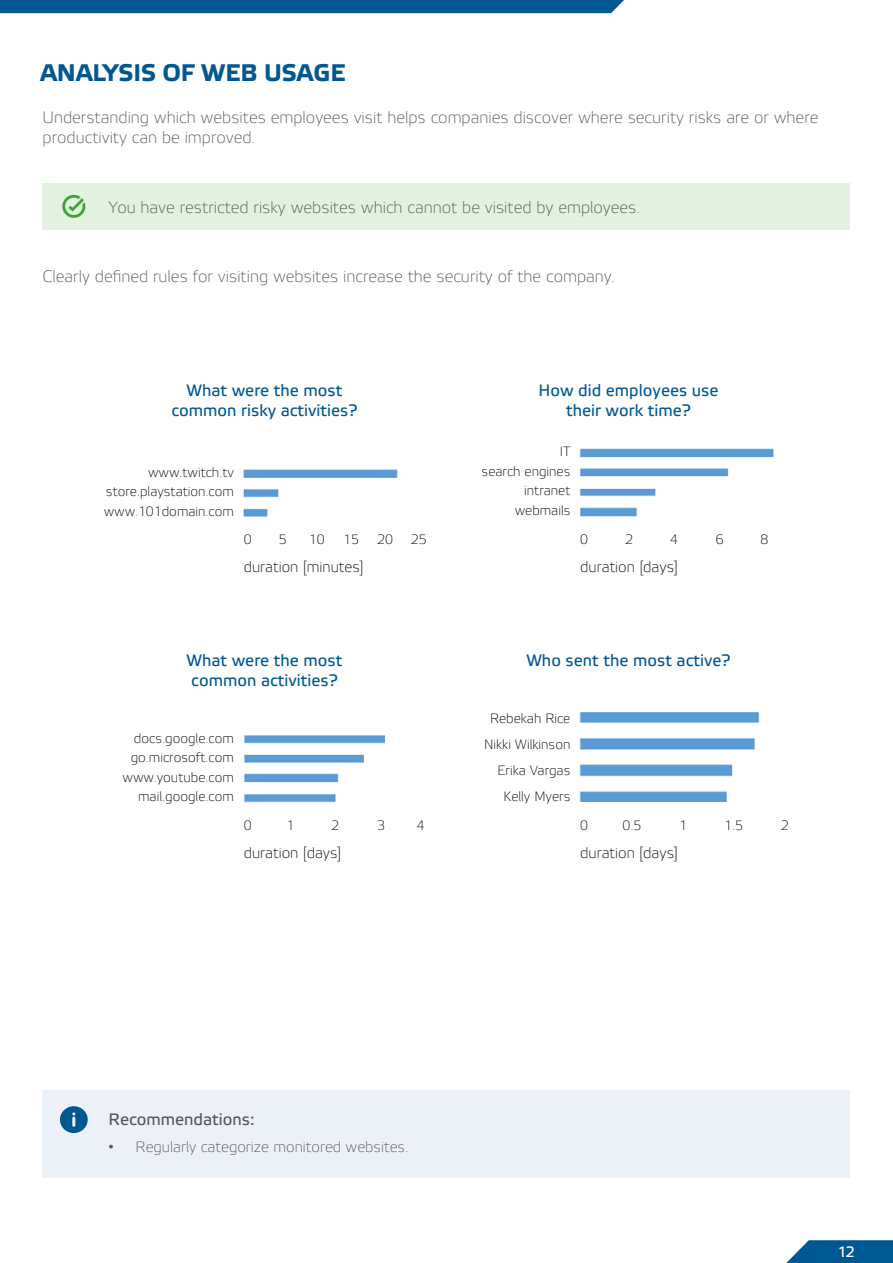
<style>
.page{position:relative;width:893px;height:1263px;background:#fff}
.page>*{position:absolute;margin:0;border:0;box-sizing:border-box;transform-origin:0 0}
.t1{font:700 24px "Etelka Text";color:#005892}
.t2{font:100 16.5px/19.8px "Etelka";color:#575756}
.t3{font:16.5px/19.8px "Etelka Text";color:#005892;text-align:center}
.t4{font:16.5px "Etelka Text";color:#575756}
.t5{font:100 15px "Etelka";color:#000}
.t6{font:100 15px "Etelka";color:#575756}
.t7{font:15px "Etelka Text";color:#fff}
.t8{font:100 13.5px/19.5px "Etelka";color:#000;text-align:right}
.s1{font-family:"Arial";font-weight:400}
</style>
<div class="page">
<svg style="left:786px;top:1240px;width:107px;height:23px;background:#1d6b9e"></svg>
<div style="left:0;top:0;width:624px;height:13px;background:#005892"></div>
<img style="left:579px;top:712px;width:181px;height:90px">
<div style="left:43px;top:1091px;width:807px;height:87px;background:#ebf1f6"></div>
<svg style="left:60px;top:1106px;width:28px;height:27px"></svg>
<div style="left:43px;top:183px;width:807px;height:47px;background:#e2f1e0"></div>
<svg style="left:62px;top:195px;width:23px;height:23px"></svg>
<img style="left:243px;top:469px;width:155px;height:48px">
<img style="left:244px;top:735px;width:142px;height:68px">
<img style="left:579px;top:448px;width:195px;height:69px">
<h1 class="t1" style="left:40px;top:58px;width:307px">ANALYSIS OF WEB USAGE</h1>
<p class="t2" style="left:43px;top:109px;width:777px">Understanding which websites employees visit helps companies discover where security risks are or where productivity can be improved.</p>
<p class="t2" style="left:109px;top:198px;width:533px">You have restricted risky websites which cannot be visited by employees.</p>
<p class="t2" style="left:43px;top:267px;width:574px">Clearly defined rules for visiting websites increase the security of the company.</p>
<p class="t3" style="left:171px;top:380px;width:187px">What were the most common risky activities?</p>
<p class="t3" style="left:538px;top:380px;width:182px">How did employees use their work time?</p>
<p class="t8" style="left:104px;top:463px;width:132px;text-align:justify;text-indent:44px">www.twitch.tv store.playstation.com www.101domain.com</p>
<p class="t8" style="left:482px;top:443px;width:90px">IT<br>search engines intranet webmails</p>
<p class="t8" style="left:244px;top:530px;width:9px">0</p>
<p class="t8" style="left:279px;top:530px;width:9px">5</p>
<p class="t8" style="left:309px;top:530px;width:17px">10</p>
<p class="t8" style="left:343px;top:530px;width:17px">15</p>
<p class="t8" style="left:377px;top:530px;width:17px">20</p>
<p class="t8" style="left:411px;top:530px;width:17px">25</p>
<p class="t5" style="left:244px;top:559px;width:122px">duration [minutes]</p>
<p class="t5" style="left:580px;top:559px;width:99px">duration [days]</p>
<p class="t8" style="left:580px;top:530px;width:9px">0</p>
<p class="t8" style="left:625px;top:530px;width:9px">2</p>
<p class="t8" style="left:670px;top:530px;width:9px">4</p>
<p class="t8" style="left:716px;top:530px;width:9px">6</p>
<p class="t8" style="left:761px;top:530px;width:9px">8</p>
<p class="t3" style="left:187px;top:650px;width:157px;text-align:left">What were the most common activities?</p>
<p class="t3" style="left:526px;top:650px;width:206px">Who sent the most active?</p>
<p class="t8" style="left:123px;top:729px;width:113px">docs.google.com go.microsoft.com www.youtube.com mail.google.com</p>
<p class="t8" style="left:484px;top:706px;width:88px;line-height:26.2px">Rebekah Rice<br>Nikki Wilkinson<br>Erika Vargas<br>Kelly Myers</p>
<p class="t8" style="left:244px;top:816px;width:9px">0</p>
<p class="t8" style="left:286px;top:816px;width:9px">1</p>
<p class="t8" style="left:331px;top:816px;width:9px">2</p>
<p class="t8" style="left:377px;top:816px;width:9px">3</p>
<p class="t8" style="left:417px;top:816px;width:9px">4</p>
<p class="t8" style="left:580px;top:816px;width:9px">0</p>
<p class="t8" style="left:623px;top:816px;width:20px">0.5</p>
<p class="t8" style="left:679px;top:816px;width:9px">1</p>
<p class="t8" style="left:724px;top:816px;width:20px">1.5</p>
<p class="t8" style="left:781px;top:816px;width:9px">2</p>
<p class="t5" style="left:244px;top:845px;width:99px">duration [days]</p>
<p class="t5" style="left:580px;top:845px;width:99px">duration [days]</p>
<p class="t4" style="left:109px;top:1109px;width:147px">Recommendations:</p>
<p class="t6" style="left:109px;top:1138px;width:301px"><span class="s1">•</span> Regularly categorize monitored websites.</p>
<p class="t7" style="left:838px;top:1242px;width:19px">12</p>
</div>
